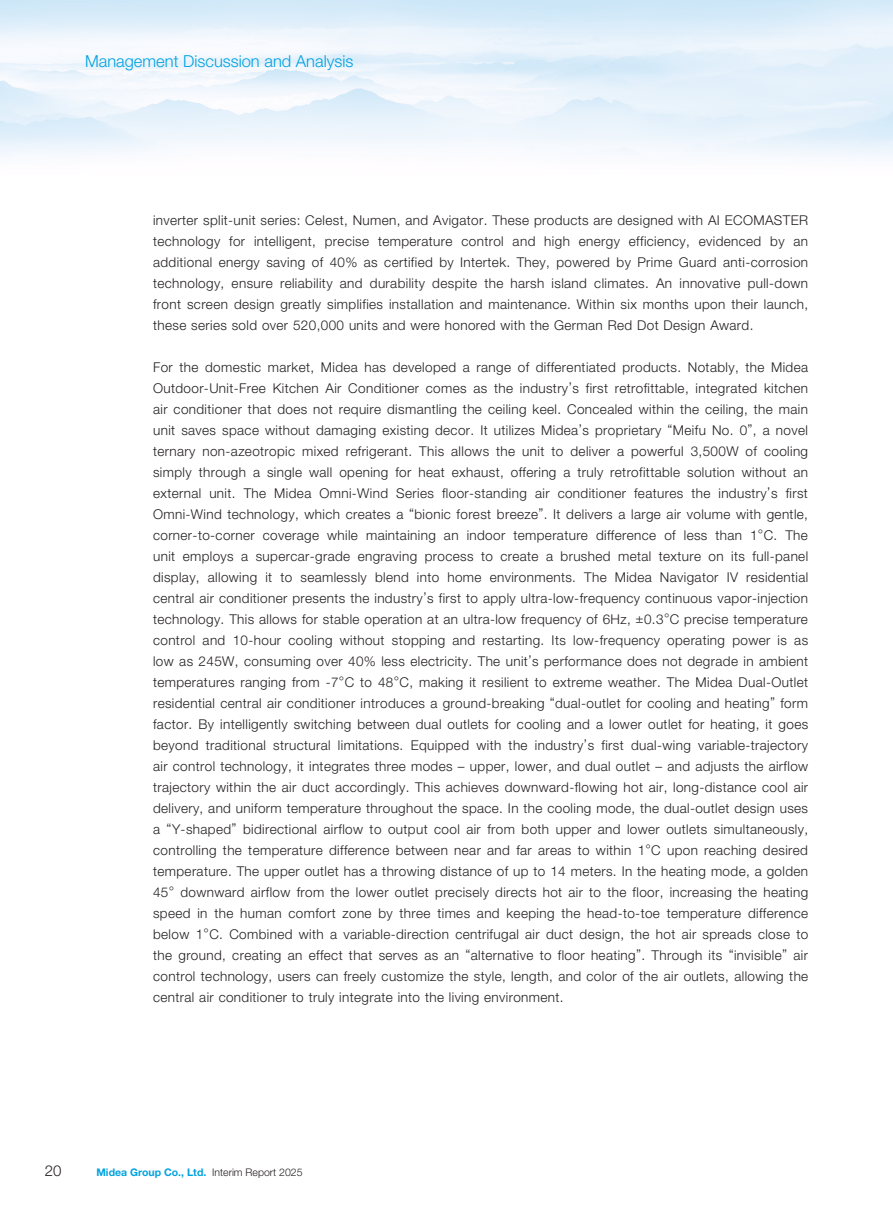
<style>
.page{position:relative;width:893px;height:1212px;background:#fff}
.page>*{position:absolute;margin:0;border:0;box-sizing:border-box;transform-origin:0 0}
.t1{font:300 16.5px "Helvetica Neue LT Std";color:#00a2df}
.t2{font:300 15px "Helvetica Neue LT Std";color:#231f20}
.t3{font:300 13.5px/21px "Helvetica Neue LT Std";letter-spacing:.03em;color:#231f20;text-align:justify}
.t4{font:700 10.5px "Helvetica Neue LT Std";color:#00a2df}
.s1{font-weight:300;color:#231f20}
</style>
<div class="page">
<p class="t1" style="left:85px;top:51px;width:270px">Management Discussion and Analysis</p>
<p class="t3" style="left:153px;top:209px;width:657px">inverter split-unit series: Celest, Numen, and Avigator. These products are designed with AI ECOMASTER technology for intelligent, precise temperature control and high energy efficiency, evidenced by an additional energy saving of 40% as certified by Intertek. They, powered by Prime Guard anti-corrosion technology, ensure reliability and durability despite the harsh island climates. An innovative pull-down front screen design greatly simplifies installation and maintenance. Within six months upon their launch, these series sold over 520,000 units and were honored with the German Red Dot Design Award.</p>
<p class="t3" style="left:153px;top:356px;width:657px">For the domestic market, Midea has developed a range of differentiated products. Notably, the Midea Outdoor-Unit-Free Kitchen Air Conditioner comes as the industry’s first retrofittable, integrated kitchen air conditioner that does not require dismantling the ceiling keel. Concealed within the ceiling, the main unit saves space without damaging existing decor. It utilizes Midea’s proprietary “Meifu No. 0”, a novel ternary non-azeotropic mixed refrigerant. This allows the unit to deliver a powerful 3,500W of cooling simply through a single wall opening for heat exhaust, offering a truly retrofittable solution without an external unit. The Midea Omni-Wind Series floor-standing air conditioner features the industry’s first Omni-Wind technology, which creates a “bionic forest breeze”. It delivers a large air volume with gentle, corner-to-corner coverage while maintaining an indoor temperature difference of less than 1°C. The unit employs a supercar-grade engraving process to create a brushed metal texture on its full-panel display, allowing it to seamlessly blend into home environments. The Midea Navigator IV residential central air conditioner presents the industry’s first to apply ultra-low-frequency continuous vapor-injection technology. This allows for stable operation at an ultra-low frequency of 6Hz, ±0.3°C precise temperature control and 10-hour cooling without stopping and restarting. Its low-frequency operating power is as low as 245W, consuming over 40% less electricity. The unit’s performance does not degrade in ambient temperatures ranging from -7°C to 48°C, making it resilient to extreme weather. The Midea Dual-Outlet residential central air conditioner introduces a ground-breaking “dual-outlet for cooling and heating” form factor. By intelligently switching between dual outlets for cooling and a lower outlet for heating, it goes beyond traditional structural limitations. Equipped with the industry’s first dual-wing variable-trajectory air control technology, it integrates three modes – upper, lower, and dual outlet – and adjusts the airflow trajectory within the air duct accordingly. This achieves downward-flowing hot air, long-distance cool air delivery, and uniform temperature throughout the space. In the cooling mode, the dual-outlet design uses a “Y-shaped” bidirectional airflow to output cool air from both upper and lower outlets simultaneously, controlling the temperature difference between near and far areas to within 1°C upon reaching desired temperature. The upper outlet has a throwing distance of up to 14 meters. In the heating mode, a golden 45° downward airflow from the lower outlet precisely directs hot air to the floor, increasing the heating speed in the human comfort zone by three times and keeping the head-to-toe temperature difference below 1°C. Combined with a variable-direction centrifugal air duct design, the hot air spreads close to the ground, creating an effect that serves as an “alternative to floor heating”. Through its “invisible” air control technology, users can freely customize the style, length, and color of the air outlets, allowing the central air conditioner to truly integrate into the living environment.</p>
<p class="t2" style="left:45px;top:1162px;width:18px">20</p>
<p class="t4" style="left:96px;top:1165px;width:208px">Midea Group Co., Ltd. <span class="s1">Interim Report 2025</span></p>
</div>
